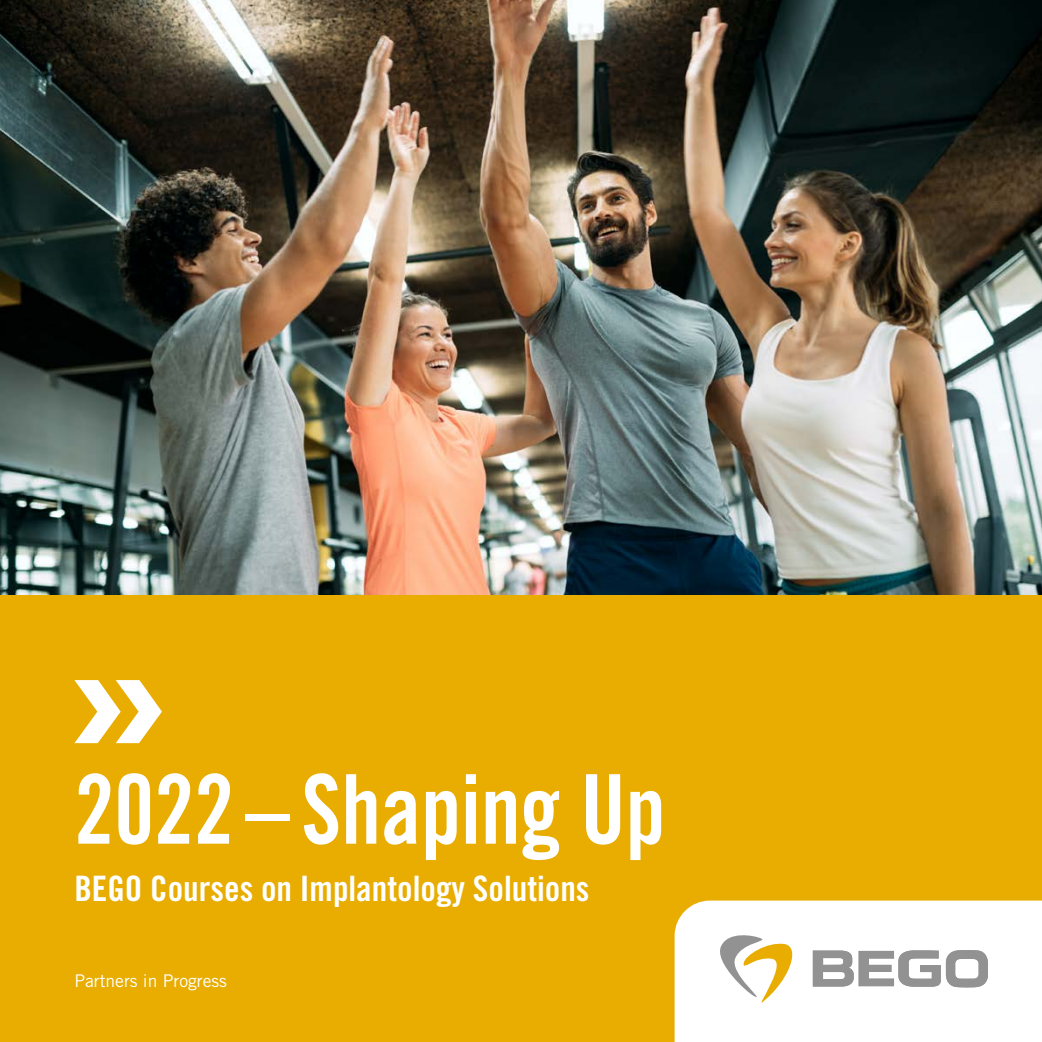
<style>
.page{position:relative;width:1042px;height:1042px;background:#fff}
.page>*{position:absolute;margin:0;border:0;box-sizing:border-box;transform-origin:0 0}
.t1{font:96.25px "Trade Gothic LT Std Bd Cn 20";color:#fff;scale:.93 1}
.t2{font:35px "Trade Gothic LT Std Bd Cn 20";color:#fff}
.t3{font:17.5px "Trade Gothic LT Pro";color:#fff}
</style>
<div class="page">
<img style="left:0;top:0;width:1042px;height:595px">
<div style="left:0;top:595px;width:1042px;height:447px;background:#e8ad00"></div>
<svg style="left:74px;top:680px;width:88px;height:63px"></svg>
<div style="left:674px;top:900px;width:368px;height:142px;background:#fff"></div>
<svg style="left:720px;top:935px;width:81px;height:68px"></svg>
<svg style="left:813px;top:950px;width:175px;height:37px;background:#b9b9b9"></svg>
<h1 class="t1" style="left:74px;top:751px;width:637px">2022–Shaping Up</h1>
<p class="t2" style="left:74px;top:867px;width:516px">BEGO Courses on Implantology Solutions</p>
<p class="t3" style="left:74px;top:970px;width:154px">Partners in Progress</p>
</div>
